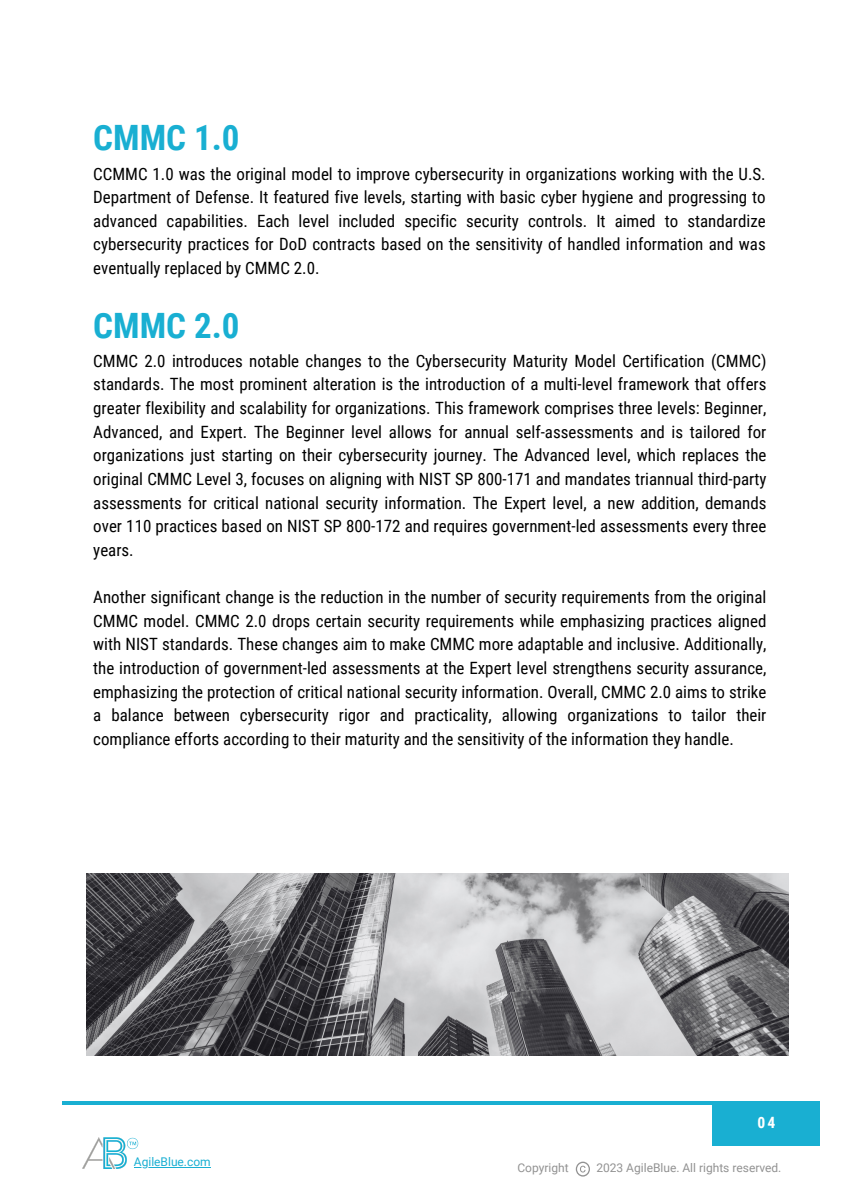
<style>
.page{position:relative;width:864px;height:1188px;background:#fff}
.page>*{position:absolute;margin:0;border:0;box-sizing:border-box;transform-origin:0 0}
.t1{font:700 34.95px "Roboto Condensed";color:#19afd2}
.t2{font:16.95px/23.7px "Roboto Condensed";color:#000;text-align:justify}
.t3{font:700 15.6px "Roboto Condensed";color:#fff}
.t4{font:12px "Roboto";color:#929292}
.t5{font:12px "Roboto";color:#19afd2}
</style>
<div class="page">
<hr style="left:63px;top:1102px;width:757px;height:3px;background:#19afd2">
<div style="left:712px;top:1102px;width:108px;height:44px;background:#19afd2"></div>
<svg style="left:576px;top:1162px;width:14px;height:15px"></svg>
<img style="left:82px;top:1138px;width:44px;height:30px">
<svg style="left:127px;top:1138px;width:11px;height:11px"></svg>
<hr style="left:134px;top:1167px;width:77px;height:1px;background:#19afd2">
<img style="left:86px;top:873px;width:702px;height:182px">
<p class="t1" style="left:93px;top:118px;width:148px">CMMC 1.0</p>
<p class="t2" style="left:93px;top:162px;width:674px">CCMMC 1.0 was the original model to improve cybersecurity in organizations working with the U.S.<br>Department of Defense. It featured five levels, starting with basic cyber hygiene and progressing to advanced capabilities. Each level included specific security controls. It aimed to standardize cybersecurity practices for DoD contracts based on the sensitivity of handled information and was eventually replaced by CMMC 2.0.</p>
<p class="t1" style="left:93px;top:305px;width:148px">CMMC 2.0</p>
<p class="t2" style="left:93px;top:349px;width:675px">CMMC 2.0 introduces notable changes to the Cybersecurity Maturity Model Certification (CMMC) standards. The most prominent alteration is the introduction of a multi-level framework that offers greater flexibility and scalability for organizations. This framework comprises three levels: Beginner, Advanced, and Expert. The Beginner level allows for annual self-assessments and is tailored for organizations just starting on their cybersecurity journey. The Advanced level, which replaces the original CMMC Level 3, focuses on aligning with NIST SP 800-171 and mandates triannual third-party assessments for critical national security information. The Expert level, a new addition, demands over 110 practices based on NIST SP 800-172 and requires government-led assessments every three years.</p>
<p class="t2" style="left:93px;top:585px;width:675px">Another significant change is the reduction in the number of security requirements from the original CMMC model. CMMC 2.0 drops certain security requirements while emphasizing practices aligned with NIST standards. These changes aim to make CMMC more adaptable and inclusive. Additionally, the introduction of government-led assessments at the Expert level strengthens security assurance, emphasizing the protection of critical national security information. Overall, CMMC 2.0 aims to strike a balance between cybersecurity rigor and practicality, allowing organizations to tailor their compliance efforts according to their maturity and the sensitivity of the information they handle.</p>
<p class="t5" style="left:134px;top:1155px;width:78px">AgileBlue.com</p>
<p class="t3" style="left:758px;top:1114px;width:19px">04</p>
<p class="t4" style="left:517px;top:1161px;width:53px">Copyright</p>
<p class="t4" style="left:596px;top:1161px;width:187px">2023 AgileBlue. All rights reserved.</p>
</div>
